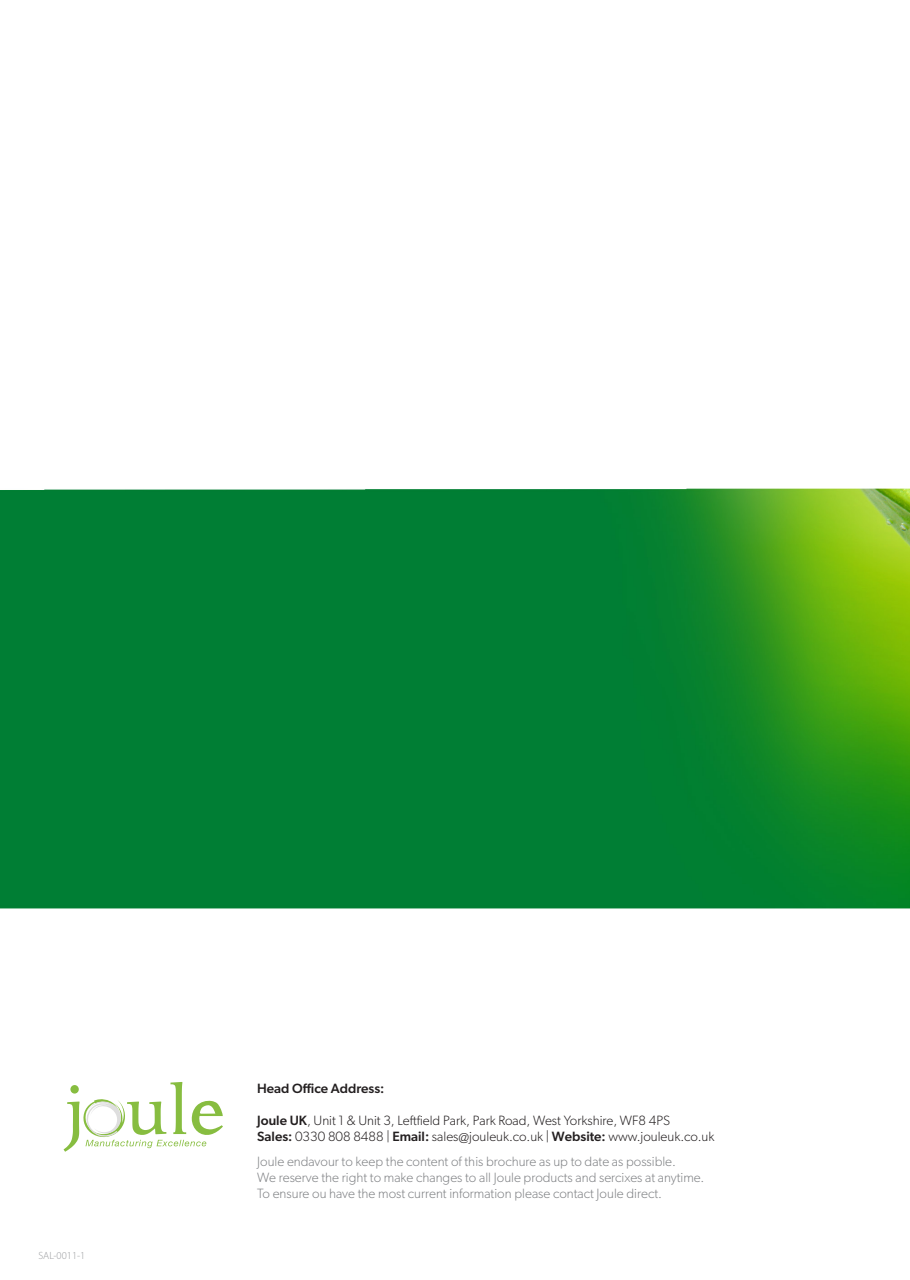
<style>
.page{position:relative;width:910px;height:1280px;background:#fff}
.page>*{position:absolute;margin:0;border:0;box-sizing:border-box;transform-origin:0 0}
.t1{font:300 13.5px/16.2px "Gibson";color:#808285}
.t2{font:300 13.5px "Gibson";color:#231f20}
.t3{font:500 13.5px "Gibson";color:#231f20}
.t4{font:300 10.5px "Myriad Pro";color:#999b9e}
.s1{font-weight:500}
</style>
<div class="page">
<img style="left:0;top:488px;width:910px;height:662px">
<svg style="left:64px;top:1082px;width:159px;height:70px"></svg>
<div style="left:70px;top:1085px;width:9px;height:8px;background:#87bd40;border-radius:50%"></div>
<p class="t4" style="left:38px;top:1249px;width:48px">SAL-0011-1</p>
<p class="t3" style="left:257px;top:1080px;width:129px">Head Office Address:</p>
<p class="t2" style="left:257px;top:1112px;width:414px"><span class="s1">Joule UK</span>, Unit 1 &amp; Unit 3, Leftfield Park, Park Road, West Yorkshire, WF8 4PS</p>
<p class="t2" style="left:257px;top:1128px;width:459px"><span class="s1">Sales:</span> 0330 808 8488 | <span class="s1">Email:</span> sales@jouleuk.co.uk | <span class="s1">Website:</span> www.jouleuk.co.uk</p>
<p class="t1" style="left:257px;top:1153px;width:449px">Joule endavour to keep the content of this brochure as up to date as possible.<br>We reserve the right to make changes to all Joule products and sercixes at anytime.<br>To ensure ou have the most current information please contact Joule direct.</p>
</div>
